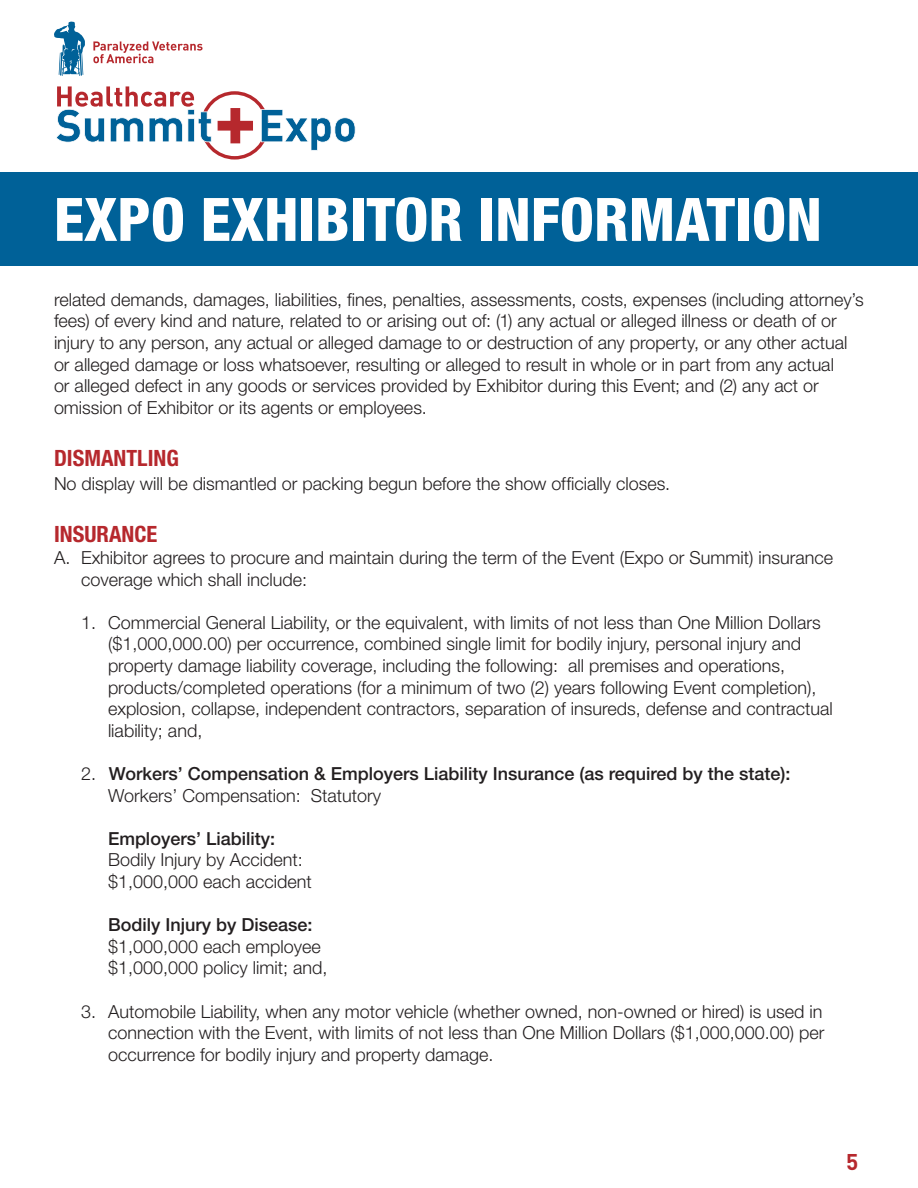
<style>
.page{position:relative;width:918px;height:1188px;background:#fff}
.page>*{position:absolute;margin:0;border:0;box-sizing:border-box;transform-origin:0 0}
.t1{font:800 condensed 60px "Helvetica Neue";color:#fff}
.t2{font:700 condensed 22.5px "Helvetica Neue";color:#b6282d}
.t3{font:700 22.5px "DINOT";color:#b6282d}
.existing_exhibitors{font:300 18px/21.6px "Helvetica Neue";color:#231f20}
.t4{font:500 18px/21.6px "Helvetica Neue";color:#231f20}
.s1{font-weight:300}
.s2{font-weight:500}
</style>
<div class="page">
<svg style="left:54px;top:22px;width:31px;height:54px"></svg>
<svg style="left:93px;top:41px;width:110px;height:22px"></svg>
<svg style="left:56px;top:86px;width:300px;height:74px"></svg>
<div style="left:0;top:172px;width:918px;height:93px;background:#006198"></div>
<p class="t1" style="left:54px;top:182px;width:769px">EXPO EXHIBITOR INFORMATION</p>
<p class="existing_exhibitors" style="left:54px;top:288px;width:811px">related demands, damages, liabilities, fines, penalties, assessments, costs, expenses (including attorney’s fees) of every kind and nature, related to or arising out of: (1) any actual or alleged illness or death of or injury to any person, any actual or alleged damage to or destruction of any property, or any other actual or alleged damage or loss whatsoever, resulting or alleged to result in whole or in part from any actual<br>or alleged defect in any goods or services provided by Exhibitor during this Event; and (2) any act or omission of Exhibitor or its agents or employees.</p>
<p class="t2" style="left:54px;top:444px;width:126px">DISMANTLING</p>
<p class="existing_exhibitors" style="left:54px;top:473px;width:618px">No display will be dismantled or packing begun before the show officially closes.</p>
<p class="t2" style="left:54px;top:521px;width:105px">INSURANCE</p>
<p class="existing_exhibitors" style="left:81px;top:546px;width:754px;text-indent:-27px">A. Exhibitor agrees to procure and maintain during the term of the Event (Expo or Summit) insurance coverage which shall include:</p>
<p class="existing_exhibitors" style="left:108px;top:611px;width:726px;text-indent:-27px">1. Commercial General Liability, or the equivalent, with limits of not less than One Million Dollars ($1,000,000.00) per occurrence, combined single limit for bodily injury, personal injury and property damage liability coverage, including the following: all premises and operations, products/completed operations (for a minimum of two (2) years following Event completion), explosion, collapse, independent contractors, separation of insureds, defense and contractual liability; and,</p>
<p class="t4" style="left:108px;top:763px;width:684px;text-indent:-27px"><span class="s1">2.</span> Workers’ Compensation &amp; Employers Liability Insurance (as required by the state):<br><span class="s1">Workers’ Compensation: Statutory</span></p>
<p class="existing_exhibitors" style="left:108px;top:827px;width:205px"><span class="s2">Employers’ Liability:<br></span>Bodily Injury by Accident: $1,000,000 each accident</p>
<p class="existing_exhibitors" style="left:108px;top:914px;width:221px"><span class="s2">Bodily Injury by Disease: </span>$1,000,000 each employee $1,000,000 policy limit; and,</p>
<p class="existing_exhibitors" style="left:108px;top:1000px;width:718px;text-align:justify;text-indent:-27px">3. Automobile Liability, when any motor vehicle (whether owned, non-owned or hired) is used in connection with the Event, with limits of not less than One Million Dollars ($1,000,000.00) per occurrence for bodily injury and property damage.</p>
<p class="t3" style="left:846px;top:1147px;width:14px">5</p>
</div>
